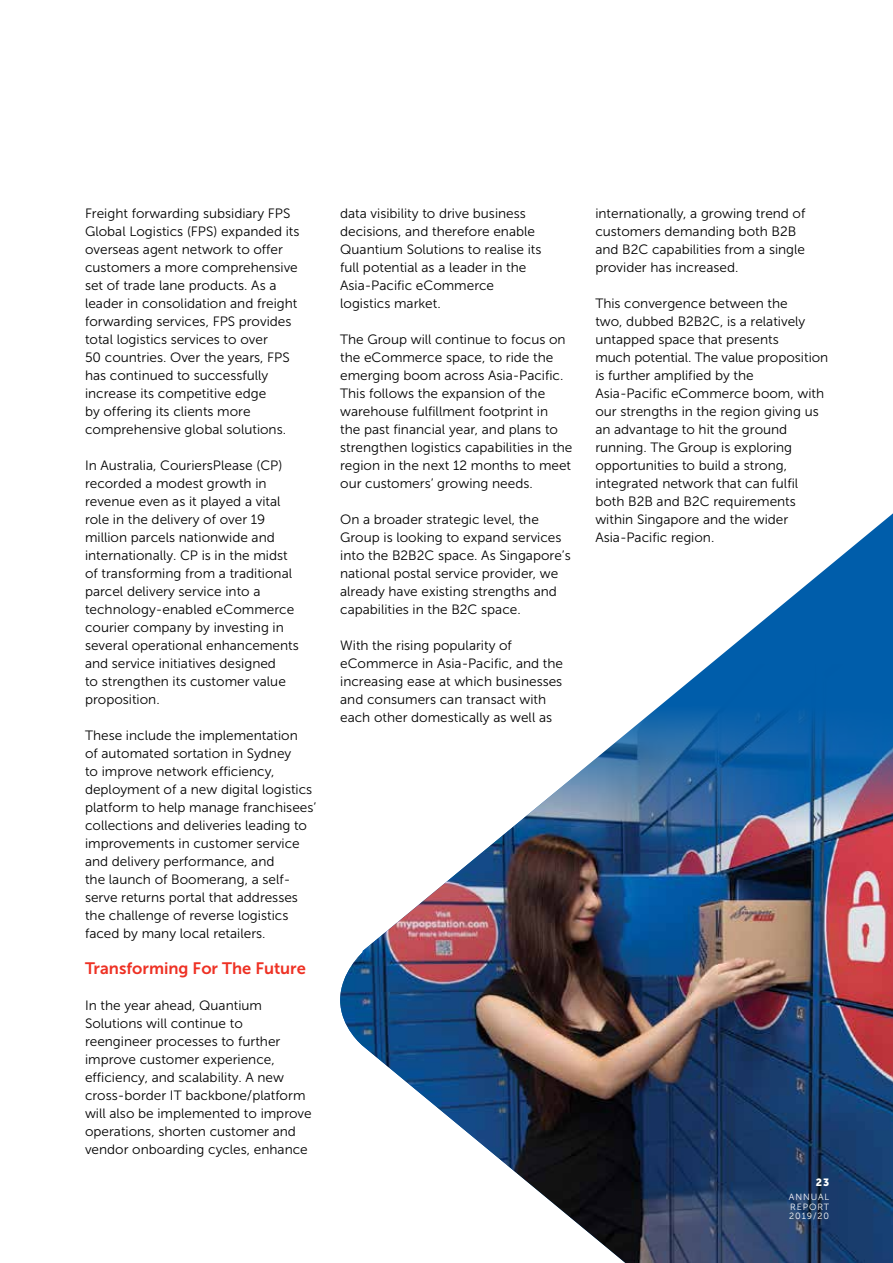
<style>
.page{position:relative;width:893px;height:1263px;background:#fff}
.page>*{position:absolute;margin:0;border:0;box-sizing:border-box;transform-origin:0 0}
.t1{font:16.5px "Museo Sans 700";color:#ee3124}
.t2{font:13.5px/18px "Museo Sans 300";color:#000}
.t3{font:10.5px "Museo Sans 900";color:#fff}
.t4{font:9px/9.8px "Museo Sans 300";letter-spacing:.1em;color:#fff;text-align:justify}
</style>
<div class="page">
<svg style="left:710px;top:513px;width:183px;height:151px"></svg>
<img style="left:340px;top:664px;width:553px;height:599px">
<p class="t2" style="left:85px;top:205px;width:216px">Freight forwarding subsidiary FPS<br>Global Logistics (FPS) expanded its overseas agent network to offer customers a more comprehensive set of trade lane products. As a leader in consolidation and freight forwarding services, FPS provides total logistics services to over<br>50 countries. Over the years, FPS has continued to successfully increase its competitive edge<br>by offering its clients more comprehensive global solutions.</p>
<p class="t2" style="left:85px;top:456px;width:215px">In Australia, CouriersPlease (CP) recorded a modest growth in revenue even as it played a vital role in the delivery of over 19 million parcels nationwide and internationally. CP is in the midst of transforming from a traditional parcel delivery service into a technology-enabled eCommerce courier company by investing in several operational enhancements and service initiatives designed<br>to strengthen its customer value proposition.</p>
<p class="t2" style="left:85px;top:726px;width:233px">These include the implementation<br>of automated sortation in Sydney<br>to improve network efficiency, deployment of a new digital logistics platform to help manage franchisees’ collections and deliveries leading to improvements in customer service and delivery performance, and<br>the launch of Boomerang, a self&shy;serve returns portal that addresses the challenge of reverse logistics faced by many local retailers.</p>
<p class="t1" style="left:85px;top:959px;width:222px">Transforming For The Future</p>
<p class="t2" style="left:85px;top:997px;width:228px">In the year ahead, Quantium<br>Solutions will continue to reengineer processes to further improve customer experience, efficiency, and scalability. A new cross-border IT backbone/platform will also be implemented to improve operations, shorten customer and vendor onboarding cycles, enhance</p>
<p class="t2" style="left:340px;top:204px;width:203px">data visibility to drive business decisions, and therefore enable<br>Quantium Solutions to realise its full potential as a leader in the<br>Asia-Pacific eCommerce logistics market.</p>
<p class="t2" style="left:340px;top:330px;width:234px">The Group will continue to focus on the eCommerce space, to ride the emerging boom across Asia-Pacific.<br>This follows the expansion of the warehouse fulfillment footprint in<br>the past financial year, and plans to strengthen logistics capabilities in the region in the next 12 months to meet our customers’ growing needs.</p>
<p class="t2" style="left:340px;top:510px;width:232px">On a broader strategic level, the Group is looking to expand services into the B2B2C space. As Singapore’s national postal service provider, we already have existing strengths and capabilities in the B2C space.</p>
<p class="t2" style="left:340px;top:636px;width:224px">With the rising popularity of eCommerce in Asia-Pacific, and the increasing ease at which businesses and consumers can transact with each other domestically as well as</p>
<p class="t2" style="left:595px;top:204px;width:212px">internationally, a growing trend of customers demanding both B2B and B2C capabilities from a single provider has increased.</p>
<p class="t2" style="left:595px;top:294px;width:235px">This convergence between the<br>two, dubbed B2B2C, is a relatively untapped space that presents<br>much potential. The value proposition is further amplified by the<br>Asia-Pacific eCommerce boom, with our strengths in the region giving us an advantage to hit the ground running. The Group is exploring opportunities to build a strong, integrated network that can fulfil both B2B and B2C requirements within Singapore and the wider<br>Asia-Pacific region.</p>
<p class="t3" style="left:816px;top:1176px;width:15px">23</p>
<p class="t4" style="left:789px;top:1192px;width:42px">ANNUAL REPORT 2019/20</p>
</div>
